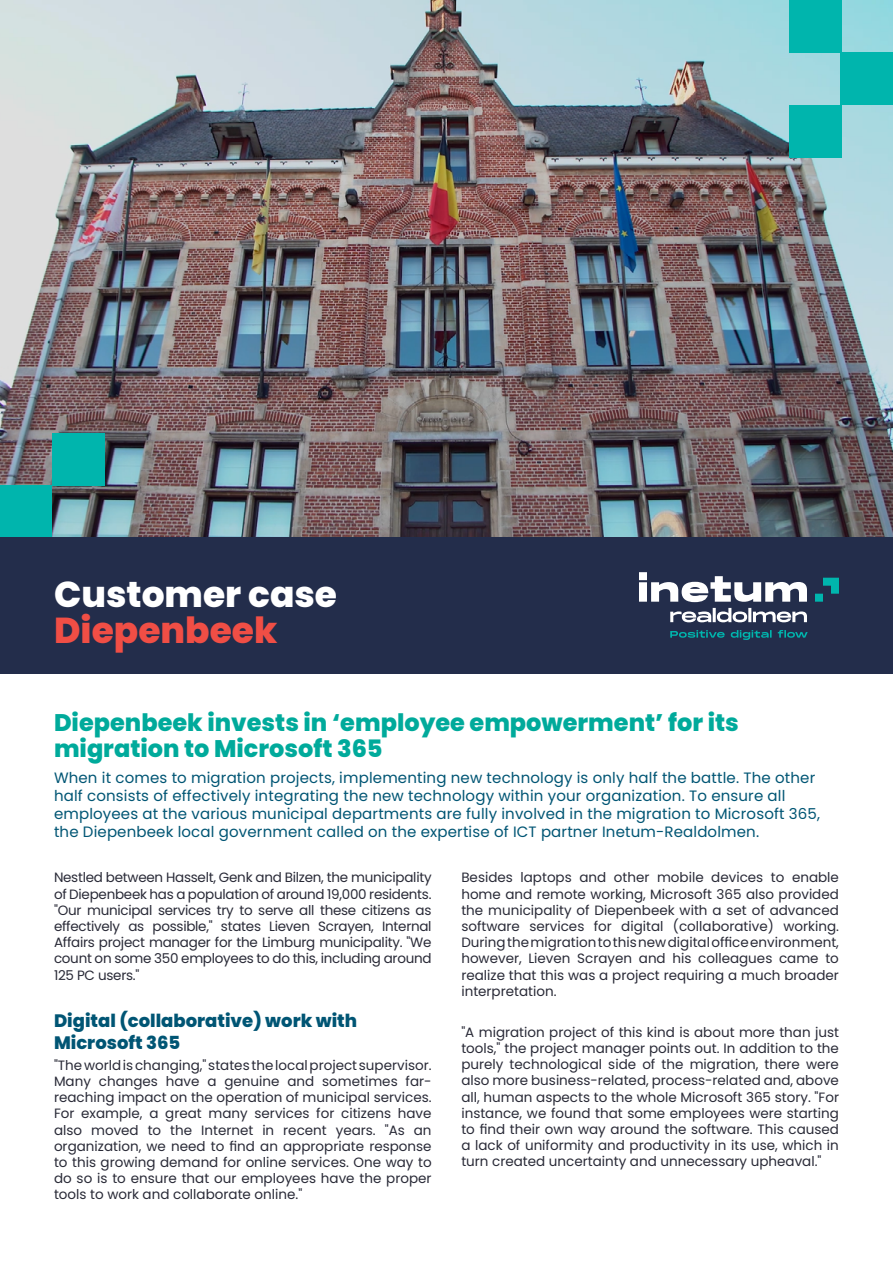
<style>
.page{position:relative;width:893px;height:1263px;background:#fff}
.page>*{position:absolute;margin:0;border:0;box-sizing:border-box;transform-origin:0 0}
.t1{font:800 36px "Poppins";color:#fff}
.t2{font:800 36px "Poppins";color:#f04e45}
.t3{font:800 24px/25.5px "Poppins";color:#00aa9b}
.t4{font:800 18px/22.5px "Poppins";color:#005574}
.t5{font:15px/18px "Poppins";letter-spacing:.01em;color:#005574}
.t6{font:13.5px/16.2px "Poppins";color:#292a37;text-align:justify}
</style>
<div class="page">
<img style="left:0;top:0;width:893px;height:537px">
<div style="left:52px;top:433px;width:52px;height:52px;background:#00b5ad"></div>
<div style="left:0;top:485px;width:52px;height:52px;background:#00b5ad"></div>
<div style="left:0;top:537px;width:893px;height:137px;background:#232d4b"></div>
<svg style="left:639px;top:572px;width:168px;height:30px"></svg>
<svg style="left:815px;top:578px;width:24px;height:24px"></svg>
<svg style="left:670px;top:608px;width:137px;height:14px"></svg>
<svg style="left:670px;top:630px;width:138px;height:10px"></svg>
<div style="left:789px;top:0;width:52px;height:52px;background:#00b5ad"></div>
<div style="left:841px;top:52px;width:52px;height:52px;background:#00b5ad"></div>
<div style="left:789px;top:105px;width:52px;height:52px;background:#00b5ad"></div>
<h1 class="t1" style="left:54px;top:573px;width:284px">Customer case</h1>
<h1 class="t2" style="left:54px;top:609px;width:225px">Diepenbeek</h1>
<h2 class="t3" style="left:54px;top:710px;width:686px">Diepenbeek invests in ‘employee empowerment’ for its migration to Microsoft 365</h2>
<p class="t5" style="left:54px;top:769px;width:768px">When it comes to migration projects, implementing new technology is only half the battle. The other half consists of effectively integrating the new technology within your organization. To ensure all employees at the various municipal departments are fully involved in the migration to Microsoft 365, the Diepenbeek local government called on the expertise of ICT partner Inetum-Realdolmen.</p>
<p class="t6" style="left:54px;top:870px;width:379px">Nestled between Hasselt, Genk and Bilzen, the municipality of Diepenbeek has a population of around 19,000 residents. "Our municipal services try to serve all these citizens as effectively as possible," states Lieven Scrayen, Internal Affairs project manager for the Limburg municipality. "We count on some 350 employees to do this, including around 125 PC users."</p>
<h3 class="t4" style="left:54px;top:1009px;width:305px">Digital (collaborative) work with<br>Microsoft 365</h3>
<p class="t6" style="left:54px;top:1057px;width:379px">"The world is changing," states the local project supervisor.<br>Many changes have a genuine and sometimes far&shy;reaching impact on the operation of municipal services.<br>For example, a great many services for citizens have also moved to the Internet in recent years. "As an organization, we need to find an appropriate response to this growing demand for online services. One way to do so is to ensure that our employees have the proper tools to work and collaborate online."</p>
<p class="t6" style="left:461px;top:870px;width:379px">Besides laptops and other mobile devices to enable home and remote working, Microsoft 365 also provided the municipality of Diepenbeek with a set of advanced software services for digital (collaborative) working.<br>During the migration to this new digital office environment, however, Lieven Scrayen and his colleagues came to realize that this was a project requiring a much broader interpretation.</p>
<p class="t6" style="left:461px;top:1024px;width:379px">"A migration project of this kind is about more than just tools," the project manager points out. In addition to the purely technological side of the migration, there were also more business-related, process-related and, above all, human aspects to the whole Microsoft 365 story. "For instance, we found that some employees were starting to find their own way around the software. This caused a lack of uniformity and productivity in its use, which in turn created uncertainty and unnecessary upheaval."</p>
</div>
